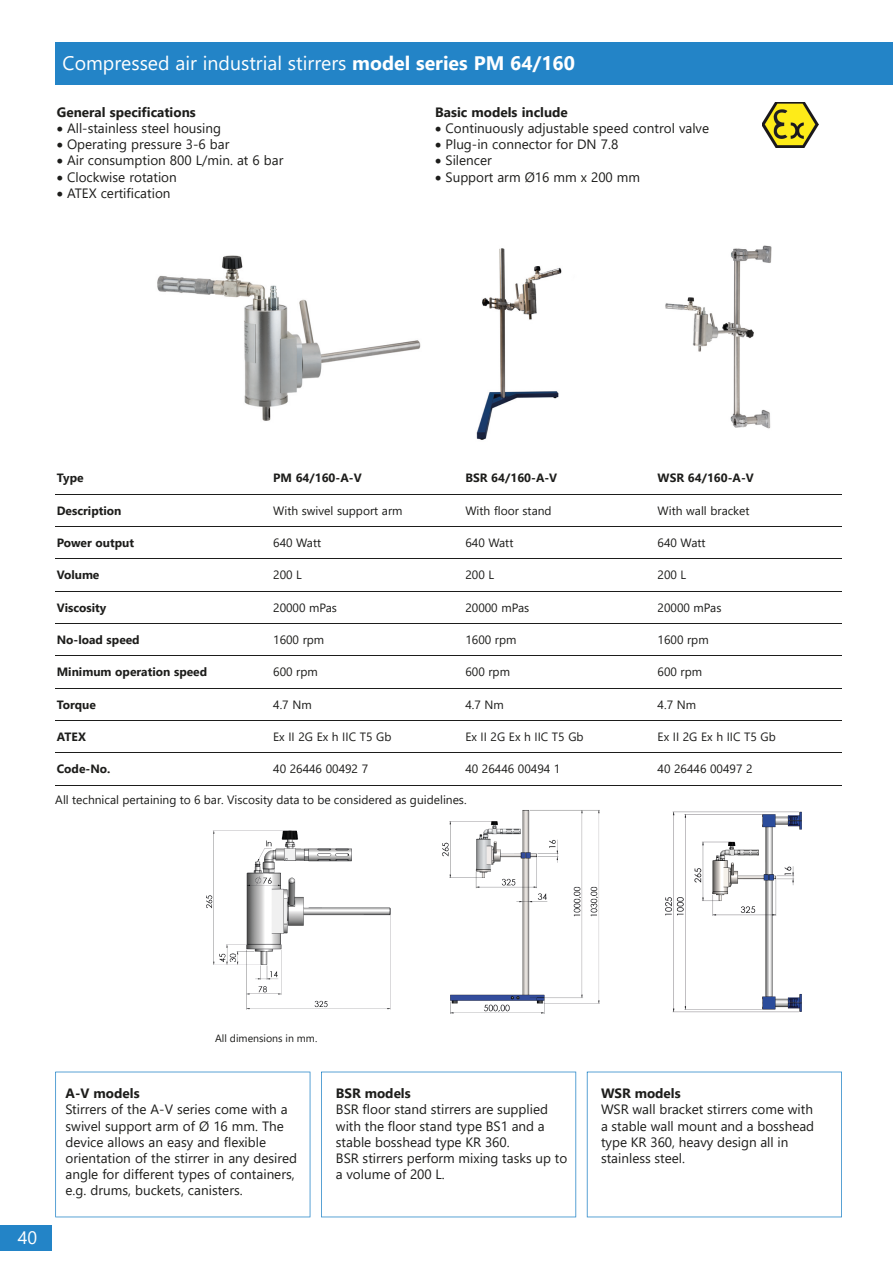
<style>
.page{position:relative;width:893px;height:1263px;background:#fff}
.page>*{position:absolute;margin:0;border:0;box-sizing:border-box;transform-origin:0 0}
.t1{font:19.5px "Segoe UI";color:#fff}
.t2{font:18px "Segoe UI";color:#fff}
.t3{font:13.5px/16.2px "Segoe UI";color:#1d1d1b}
.t4{font:700 13.5px "Segoe UI";color:#1d1d1b}
.t5{font:12px "Segoe UI";color:#1d1d1b}
.t6{font:700 12px "Segoe UI";color:#1d1d1b}
.t7{font:10.5px "Segoe UI";color:#1d1d1b}
.s1{font-weight:700}
</style>
<div class="page">
<div style="left:0;top:1225px;width:51px;height:25px;background:#2384c7"></div>
<div style="left:55px;top:43px;width:838px;height:42px;background:#2384c7"></div>
<hr style="left:55px;top:494px;width:787px;height:1px;background:#1d1d1b">
<hr style="left:55px;top:526px;width:787px;height:1px;background:#1d1d1b">
<hr style="left:55px;top:558px;width:787px;height:1px;background:#1d1d1b">
<hr style="left:55px;top:591px;width:787px;height:1px;background:#1d1d1b">
<hr style="left:55px;top:623px;width:787px;height:1px;background:#1d1d1b">
<hr style="left:55px;top:655px;width:787px;height:1px;background:#1d1d1b">
<hr style="left:55px;top:688px;width:787px;height:1px;background:#1d1d1b">
<hr style="left:55px;top:720px;width:787px;height:1px;background:#1d1d1b">
<hr style="left:55px;top:752px;width:787px;height:1px;background:#1d1d1b">
<hr style="left:55px;top:785px;width:787px;height:1px;background:#1d1d1b">
<img style="left:762px;top:102px;width:57px;height:45px">
<img style="left:157px;top:255px;width:264px;height:166px">
<img style="left:476px;top:248px;width:86px;height:192px">
<img style="left:665px;top:245px;width:107px;height:184px">
<svg style="left:55px;top:1071px;width:255px;height:146px"></svg>
<svg style="left:321px;top:1071px;width:255px;height:146px"></svg>
<svg style="left:587px;top:1071px;width:255px;height:146px"></svg>
<img style="left:206px;top:830px;width:185px;height:180px">
<img style="left:442px;top:810px;width:158px;height:204px">
<img style="left:665px;top:811px;width:137px;height:202px">
<h1 class="t1" style="left:63px;top:44px;width:514px">Compressed air industrial stirrers <span class="s1">model series PM 64/160</span></h1>
<p class="t4" style="left:57px;top:99px;width:141px">General specifications</p>
<p class="t3" style="left:57px;top:119px;width:166px">• All-stainless steel housing</p>
<p class="t3" style="left:57px;top:135px;width:174px">• Operating pressure 3-6 bar</p>
<p class="t3" style="left:57px;top:151px;width:228px">• Air consumption 800 L/min. at 6 bar</p>
<p class="t3" style="left:57px;top:168px;width:122px">• Clockwise rotation</p>
<p class="t3" style="left:57px;top:184px;width:115px">• ATEX certification</p>
<p class="t4" style="left:435px;top:99px;width:134px">Basic models include</p>
<p class="t3" style="left:435px;top:119px;width:275px">• Continuously adjustable speed control valve</p>
<p class="t3" style="left:435px;top:135px;width:185px">• Plug-in connector for DN 7.8</p>
<p class="t3" style="left:435px;top:151px;width:58px">• Silencer</p>
<p class="t3" style="left:435px;top:168px;width:206px">• Support arm Ø16 mm x 200 mm</p>
<p class="t6" style="left:57px;top:467px;width:28px">Type</p>
<p class="t6" style="left:57px;top:499px;width:66px">Description</p>
<p class="t6" style="left:57px;top:531px;width:79px">Power output</p>
<p class="t6" style="left:57px;top:564px;width:44px">Volume</p>
<p class="t6" style="left:57px;top:596px;width:51px">Viscosity</p>
<p class="t6" style="left:57px;top:628px;width:84px">No-load speed</p>
<p class="t6" style="left:57px;top:661px;width:152px">Minimum operation speed</p>
<p class="t6" style="left:57px;top:693px;width:41px">Torque</p>
<p class="t6" style="left:57px;top:725px;width:31px">ATEX</p>
<p class="t6" style="left:57px;top:758px;width:55px">Code-No.</p>
<p class="t6" style="left:273px;top:467px;width:90px">PM 64/160-A-V</p>
<p class="t5" style="left:273px;top:499px;width:131px">With swivel support arm</p>
<p class="t5" style="left:273px;top:531px;width:49px">640 Watt</p>
<p class="t5" style="left:273px;top:564px;width:30px">200 L</p>
<p class="t5" style="left:273px;top:596px;width:65px">20000 mPas</p>
<p class="t5" style="left:273px;top:628px;width:53px">1600 rpm</p>
<p class="t5" style="left:273px;top:661px;width:46px">600 rpm</p>
<p class="t5" style="left:273px;top:693px;width:40px">4.7 Nm</p>
<p class="t5" style="left:273px;top:725px;width:120px">Ex II 2G Ex h IIC T5 Gb</p>
<p class="t5" style="left:273px;top:758px;width:96px">40 26446 00492 7</p>
<p class="t6" style="left:465px;top:467px;width:93px">BSR 64/160-A-V</p>
<p class="t5" style="left:465px;top:499px;width:88px">With floor stand</p>
<p class="t5" style="left:465px;top:531px;width:49px">640 Watt</p>
<p class="t5" style="left:465px;top:564px;width:30px">200 L</p>
<p class="t5" style="left:465px;top:596px;width:65px">20000 mPas</p>
<p class="t5" style="left:465px;top:628px;width:53px">1600 rpm</p>
<p class="t5" style="left:465px;top:661px;width:46px">600 rpm</p>
<p class="t5" style="left:465px;top:693px;width:40px">4.7 Nm</p>
<p class="t5" style="left:465px;top:725px;width:120px">Ex II 2G Ex h IIC T5 Gb</p>
<p class="t5" style="left:465px;top:758px;width:96px">40 26446 00494 1</p>
<p class="t5" style="left:55px;top:788px;width:413px">All technical pertaining to 6 bar. Viscosity data to be considered as guidelines.</p>
<p class="t6" style="left:658px;top:467px;width:98px">WSR 64/160-A-V</p>
<p class="t5" style="left:658px;top:499px;width:93px">With wall bracket</p>
<p class="t5" style="left:658px;top:531px;width:49px">640 Watt</p>
<p class="t5" style="left:658px;top:564px;width:30px">200 L</p>
<p class="t5" style="left:658px;top:596px;width:65px">20000 mPas</p>
<p class="t5" style="left:658px;top:628px;width:53px">1600 rpm</p>
<p class="t5" style="left:658px;top:661px;width:46px">600 rpm</p>
<p class="t5" style="left:658px;top:693px;width:40px">4.7 Nm</p>
<p class="t5" style="left:658px;top:725px;width:120px">Ex II 2G Ex h IIC T5 Gb</p>
<p class="t5" style="left:658px;top:758px;width:96px">40 26446 00497 2</p>
<h2 class="t2" style="left:18px;top:1220px;width:21px">40</h2>
<p class="t7" style="left:215px;top:1028px;width:104px">All dimensions in mm.</p>
<p class="t4" style="left:66px;top:1081px;width:76px">A-V models</p>
<p class="t3" style="left:66px;top:1100px;width:233px">Stirrers of the A-V series come with a swivel support arm of Ø 16 mm. The device allows an easy and flexible orientation of the stirrer in any desired angle for different types of containers, e.g. drums, buckets, canisters.</p>
<p class="t4" style="left:336px;top:1081px;width:76px">BSR models</p>
<p class="t3" style="left:336px;top:1100px;width:233px">BSR floor stand stirrers are supplied with the floor stand type BS1 and a stable bosshead type KR 360.<br>BSR stirrers perform mixing tasks up to a volume of 200 L.</p>
<p class="t4" style="left:601px;top:1081px;width:81px">WSR models</p>
<p class="t3" style="left:601px;top:1100px;width:215px">WSR wall bracket stirrers come with a stable wall mount and a bosshead type KR 360, heavy design all in stainless steel.</p>
</div>
